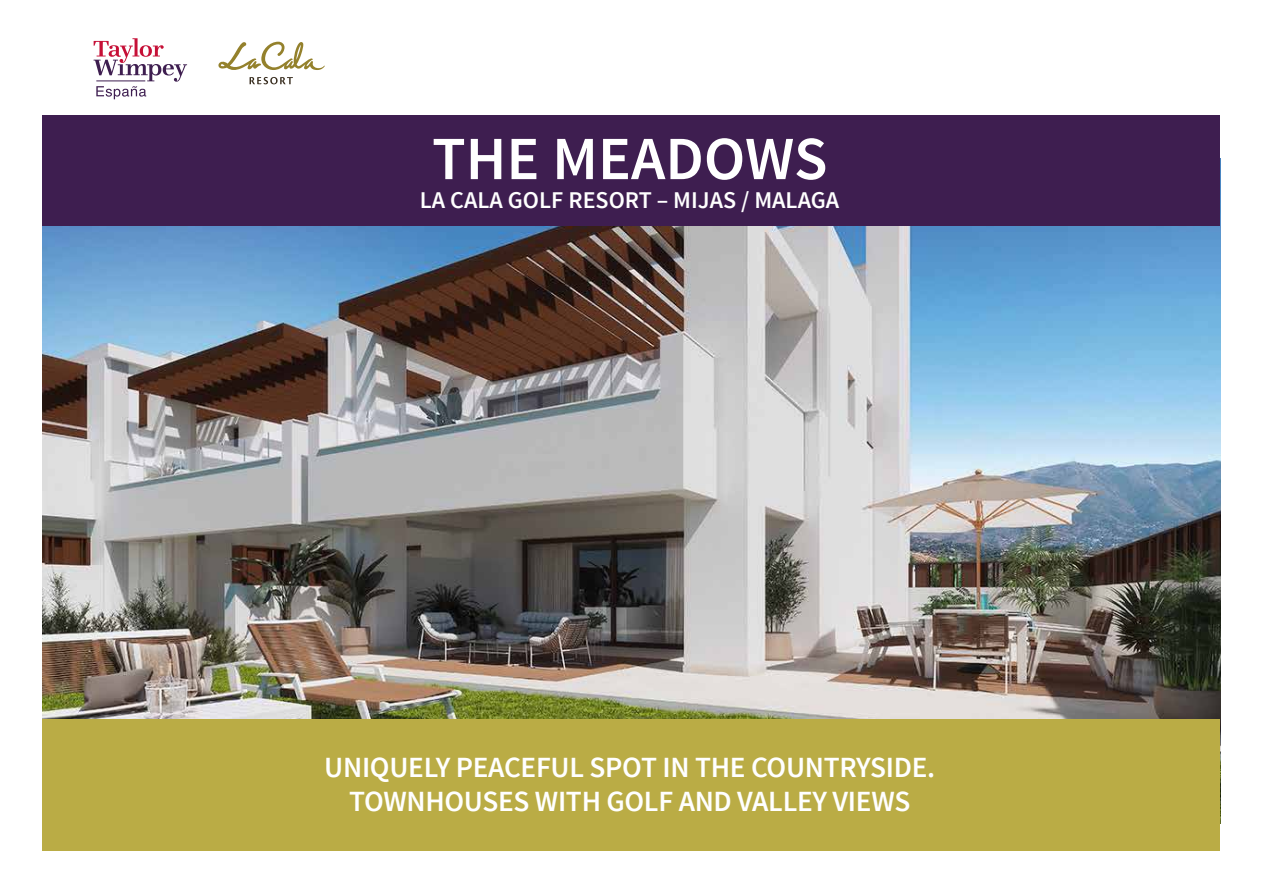
<style>
.page{position:relative;width:1263px;height:893px;background:#fff}
.page>*{position:absolute;margin:0;border:0;box-sizing:border-box;transform-origin:0 0}
.t1{font:600 61.5px "Source Sans Pro";color:#fff}
.t2{font:600 29.25px/34.5px "Source Sans Pro";letter-spacing:-.01em;color:#fff;text-align:center}
.t3{font:600 24px "Source Sans Pro";color:#fff}
</style>
<div class="page">
<img style="left:43px;top:225px;width:1177px;height:494px">
<div style="left:43px;top:719px;width:1177px;height:131px;background:#baac45"></div>
<div style="left:43px;top:115px;width:1177px;height:110px;background:#3e1e50"></div>
<svg style="left:94px;top:38px;width:93px;height:61px"></svg>
<svg style="left:249px;top:77px;width:44px;height:7px"></svg>
<svg style="left:218px;top:42px;width:107px;height:28px"></svg>
<h1 class="t1" style="left:432px;top:120px;width:397px">THE MEADOWS</h1>
<p class="t3" style="left:420px;top:185px;width:421px">LA CALA GOLF RESORT – MIJAS / MALAGA</p>
<p class="t2" style="left:324px;top:751px;width:612px">UNIQUELY PEACEFUL SPOT IN THE COUNTRYSIDE.<br>TOWNHOUSES WITH GOLF AND VALLEY VIEWS</p>
</div>
